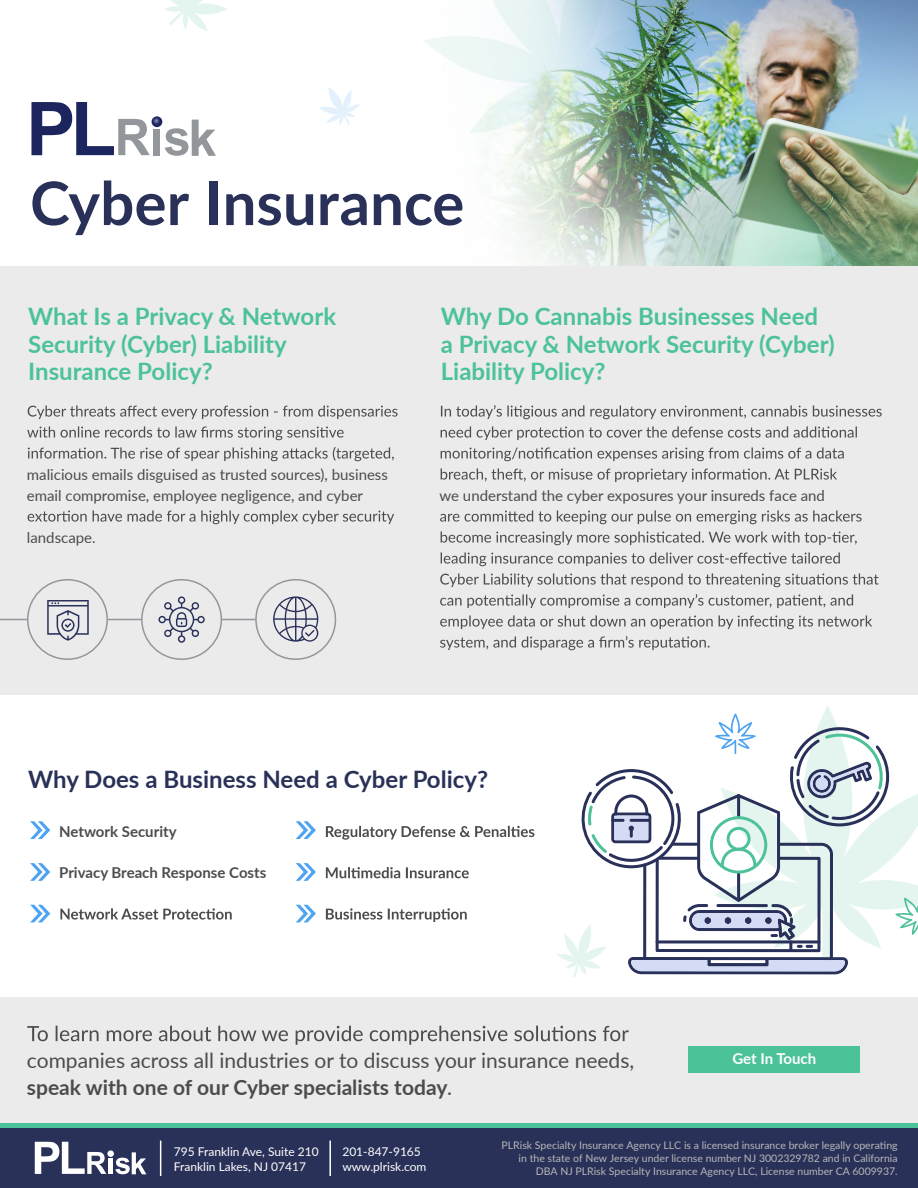
<style>
.page{position:relative;width:918px;height:1188px;background:#fff}
.page>*{position:absolute;margin:0;border:0;box-sizing:border-box;transform-origin:0 0}
.t1{font:700 60px "Lato";color:#293158}
.t2{font:700 24px/27.8px "Lato";color:#4cc299}
.t3{font:700 24px "Lato";color:#293158}
.t4{font:21px/27px "Lato";color:#4c4c4c}
.t5{font:15px/21px "Lato";color:#4c4c4c}
.t6{font:700 15px "Lato";color:#4c4c4c}
.t7{font:700 15px "Lato";letter-spacing:-.005em;color:#fff}
.t8{font:12px/15px "Lato";color:#fff}
.t9{font:10.5px/12.6px "Lato";color:#b7b7b7;text-align:right}
.s1{font-weight:700}
</style>
<div class="page">
<svg style="left:557px;top:714px;width:361px;height:263px"></svg>
<img style="left:31px;top:0;width:887px;height:266px">
<div style="left:0;top:266px;width:918px;height:428px;background:#ebebeb"></div>
<svg style="left:0;top:1122px;width:918px;height:6px;fill:#4cc299"></svg>
<div style="left:0;top:1128px;width:918px;height:60px;background:#293158"></div>
<svg style="left:28px;top:405px;width:370px;height:14px"></svg>
<svg style="left:27px;top:426px;width:317px;height:14px"></svg>
<svg style="left:28px;top:447px;width:366px;height:14px"></svg>
<svg style="left:28px;top:510px;width:366px;height:14px"></svg>
<svg style="left:441px;top:405px;width:441px;height:14px"></svg>
<svg style="left:441px;top:426px;width:416px;height:14px"></svg>
<svg style="left:441px;top:447px;width:403px;height:14px"></svg>
<svg style="left:441px;top:468px;width:396px;height:14px"></svg>
<svg style="left:440px;top:510px;width:422px;height:14px"></svg>
<svg style="left:441px;top:531px;width:416px;height:14px"></svg>
<svg style="left:441px;top:552px;width:399px;height:14px"></svg>
<svg style="left:440px;top:573px;width:439px;height:14px"></svg>
<svg style="left:440px;top:594px;width:413px;height:14px"></svg>
<svg style="left:440px;top:615px;width:432px;height:14px"></svg>
<svg style="left:440px;top:636px;width:270px;height:14px"></svg>
<svg style="left:60px;top:908px;width:172px;height:12px"></svg>
<svg style="left:326px;top:826px;width:208px;height:14px"></svg>
<svg style="left:326px;top:867px;width:143px;height:11px"></svg>
<svg style="left:326px;top:908px;width:141px;height:14px"></svg>
<div style="left:0;top:997px;width:918px;height:125px;background:#ebebeb"></div>
<svg style="left:27px;top:1026px;width:602px;height:19px"></svg>
<div style="left:689px;top:1046px;width:171px;height:27px;background:#4cc299"></div>
<svg style="left:163px;top:0;width:64px;height:31px"></svg>
<svg style="left:319px;top:87px;width:41px;height:38px"></svg>
<svg style="left:30px;top:821px;width:20px;height:18px"></svg>
<svg style="left:30px;top:863px;width:20px;height:18px"></svg>
<svg style="left:30px;top:905px;width:20px;height:17px"></svg>
<svg style="left:296px;top:821px;width:20px;height:18px"></svg>
<svg style="left:296px;top:863px;width:20px;height:18px"></svg>
<svg style="left:296px;top:905px;width:20px;height:17px"></svg>
<svg style="left:47px;top:600px;width:42px;height:41px"></svg>
<div style="left:27px;top:579px;width:81px;height:81px;border:2px solid #93969b;border-radius:50%"></div>
<div style="left:141px;top:579px;width:81px;height:81px;border:2px solid #93969b;border-radius:50%"></div>
<svg style="left:158px;top:596px;width:47px;height:47px"></svg>
<div style="left:255px;top:579px;width:81px;height:81px;border:2px solid #93969b;border-radius:50%"></div>
<svg style="left:273px;top:596px;width:45px;height:46px"></svg>
<svg style="left:0;top:619px;width:27px;height:1px"></svg>
<hr style="left:108px;top:619px;width:33px;height:1px;background:#93969b">
<hr style="left:222px;top:619px;width:33px;height:1px;background:#93969b">
<svg style="left:32px;top:102px;width:184px;height:54px"></svg>
<hr style="left:160px;top:1141px;width:1px;height:35px;background:#fff">
<hr style="left:329px;top:1141px;width:2px;height:35px;background:#fff">
<div style="left:107px;top:1150px;width:7px;height:7px;background:#fff;border-radius:50%"></div>
<hr style="left:109px;top:1158px;width:4px;height:16px;background:#fff">
<svg style="left:35px;top:1142px;width:71px;height:32px"></svg>
<svg style="left:115px;top:1152px;width:31px;height:22px"></svg>
<h1 class="t1" style="left:30px;top:159px;width:436px">Cyber Insurance</h1>
<h2 class="t2" style="left:28px;top:301px;width:309px">What Is a Privacy &amp; Network<br>Security (Cyber) Liability<br>Insurance Policy?</h2>
<h2 class="t2" style="left:441px;top:301px;width:396px">Why Do Cannabis Businesses Need a Privacy &amp; Network Security (Cyber)<br>Liability Policy?</h2>
<h3 class="t5" style="left:27px;top:463px;width:363px">malicious emails disguised as trusted sources), business email compromise, employee negligence, and cyber</h3>
<h3 class="t5" style="left:27px;top:526px;width:70px">landscape.</h3>
<h3 class="t5" style="left:440px;top:484px;width:387px">we understand the cyber exposures your insureds face and</h3>
<h2 class="t3" style="left:28px;top:762px;width:461px">Why Does a Business Need a Cyber Policy?</h2>
<h3 class="t6" style="left:59px;top:820px;width:119px">Network Security</h3>
<h3 class="t6" style="left:59px;top:862px;width:209px">Privacy Breach Response Costs</h3>
<h3 class="t4" style="left:27px;top:1046px;width:609px">companies across all industries or to discuss your insurance needs, <span class="s1">speak with one of our Cyber specialists today</span>.</h3>
<h3 class="t7" style="left:732px;top:1048px;width:85px">Get In Touch</h3>
<p class="t8" style="left:174px;top:1144px;width:146px">795 Franklin Ave, Suite 210<br>Franklin Lakes, NJ 07417</p>
<p class="t8" style="left:342px;top:1144px;width:86px">201-847-9165 www.plrisk.com</p>
<p class="t9" style="left:502px;top:1139px;width:398px">PLRisk Specialty Insurance Agency LLC is a licensed insurance broker legally operating in the state of New Jersey under license number NJ 3002329782 and in California<br>DBA NJ PLRisk Specialty Insurance Agency LLC, License number CA 6009937.</p>
</div>
